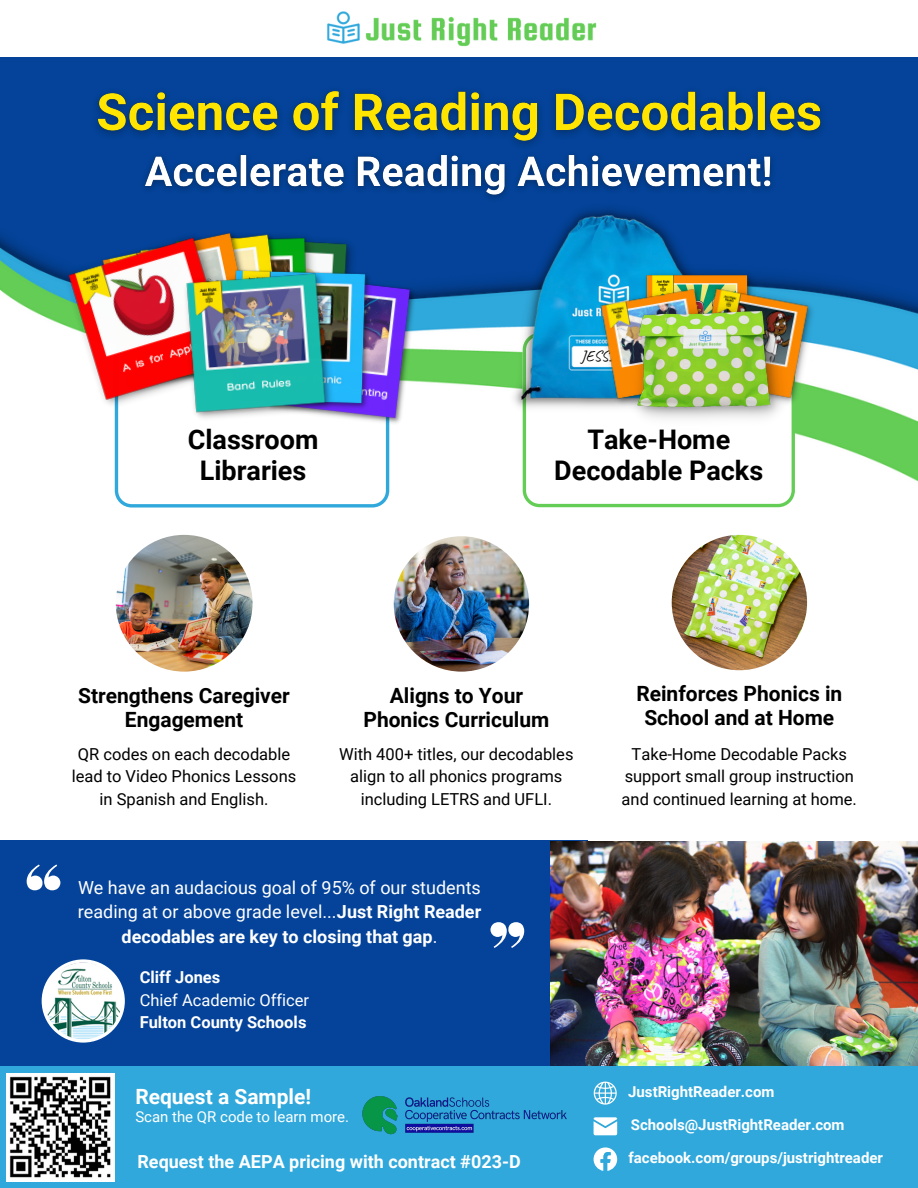
<style>
.page{position:relative;width:918px;height:1188px;background:#fff}
.page>*{position:absolute;margin:0;border:0;box-sizing:border-box;transform-origin:0 0}
.t1{font:700 27px/31.5px "Roboto";color:#000;text-align:center}
.t2{font:700 21px/24.8px "Roboto";color:#000;text-align:center}
.t3{font:700 21px "Roboto";color:#fff}
.t4{font:18px/24.8px "Roboto";color:#fff;text-align:center}
.t5{font:700 18px "Roboto";color:#fff}
.t6{font:16.5px/22.5px "Roboto";color:#000;text-align:center}
.t7{font:700 16.5px "Roboto";color:#fff}
.t8{font:16.5px "Roboto";color:#fff}
.t9{font:15.15px "Caveat";color:#000}
.t10{font:700 15px "Roboto";color:#fff}
.t11{font:15px "Roboto";color:#fff}
.s1{font-weight:700}
</style>
<div class="page">
<div style="left:0;top:0;width:918px;height:579px;background:#044399"></div>
<img style="left:0;top:235px;width:918px;height:314px">
<div style="left:0;top:549px;width:918px;height:236px;background:#fff"></div>
<svg style="left:523px;top:414px;width:272px;height:93px;background:#f5fbf4"></svg>
<svg style="left:115px;top:417px;width:274px;height:91px;background:#f2f9fc"></svg>
<img style="left:324px;top:235px;width:37px;height:31px">
<img style="left:294px;top:235px;width:30px;height:30px">
<img style="left:269px;top:234px;width:25px;height:31px">
<img style="left:250px;top:234px;width:19px;height:31px">
<img style="left:57px;top:232px;width:193px;height:185px">
<img style="left:263px;top:270px;width:157px;height:159px">
<img style="left:340px;top:266px;width:34px;height:148px">
<img style="left:179px;top:265px;width:161px;height:162px">
<img style="left:508px;top:210px;width:204px;height:204px">
<img style="left:640px;top:268px;width:117px;height:12px">
<img style="left:592px;top:279px;width:133px;height:133px">
<img style="left:688px;top:280px;width:133px;height:133px">
<img style="left:611px;top:285px;width:202px;height:145px">
<img style="left:672px;top:535px;width:135px;height:135px;border-radius:50%">
<img style="left:394px;top:536px;width:135px;height:136px;border-radius:50%">
<img style="left:116px;top:535px;width:137px;height:137px;border-radius:50%">
<div style="left:0;top:840px;width:587px;height:253px;background:#044399"></div>
<img style="left:551px;top:841px;width:367px;height:225px">
<div style="left:0;top:1066px;width:918px;height:122px;background:#30a8db"></div>
<svg style="left:593px;top:1081px;width:24px;height:24px"></svg>
<svg style="left:594px;top:1117px;width:23px;height:18px"></svg>
<img style="left:7px;top:1073px;width:108px;height:108px">
<svg style="left:594px;top:1147px;width:23px;height:24px"></svg>
<div style="left:0;top:0;width:918px;height:57px;background:#fff"></div>
<img style="left:327px;top:11px;width:270px;height:36px">
<svg style="left:42px;top:959px;width:83px;height:84px"></svg>
<img style="left:45px;top:963px;width:77px;height:76px;border-radius:50%">
<svg style="left:27px;top:864px;width:33px;height:26px"></svg>
<svg style="left:490px;top:922px;width:34px;height:26px"></svg>
<img style="left:144px;top:159px;width:629px;height:51px">
<img style="left:97px;top:91px;width:726px;height:68px">
<img style="left:362px;top:1096px;width:205px;height:39px">
<h1 class="t1" style="left:188px;top:424px;width:132px">Classroom<br>Libraries</h1>
<p class="t9" style="left:581px;top:347px;width:43px">JESSIE</p>
<h1 class="t1" style="left:554px;top:424px;width:210px">Take-Home<br>Decodable Packs</h1>
<p class="t2" style="left:364px;top:683px;width:187px">Aligns to Your<br>Phonics Curriculum</p>
<p class="t2" style="left:636px;top:681px;width:208px">Reinforces Phonics in<br>School and at Home</p>
<p class="t6" style="left:622px;top:743px;width:237px">Take-Home Decodable Packs support small group instruction and continued learning at home.</p>
<p class="t2" style="left:78px;top:683px;width:213px">Strengthens Caregiver<br>Engagement</p>
<p class="t6" style="left:72px;top:743px;width:226px">QR codes on each decodable lead to Video Phonics Lessons in Spanish and English.</p>
<p class="t6" style="left:339px;top:743px;width:236px">With 400+ titles, our decodables align to all phonics programs including LETRS and UFLI.</p>
<p class="t4" style="left:78px;top:875px;width:405px">We have an audacious goal of 95% of our students reading at or above grade level...<span class="s1">Just Right Reader decodables are key to closing that gap</span>.</p>
<p class="t7" style="left:140px;top:968px;width:82px">Cliff Jones</p>
<p class="t8" style="left:140px;top:990px;width:171px">Chief Academic Officer</p>
<p class="t7" style="left:140px;top:1013px;width:168px">Fulton County Schools</p>
<p class="t3" style="left:135px;top:1084px;width:177px">Request a Sample!</p>
<p class="t11" style="left:135px;top:1108px;width:215px">Scan the QR code to learn more.</p>
<p class="t5" style="left:137px;top:1149px;width:385px">Request the AEPA pricing with contract #023-D</p>
<p class="t10" style="left:628px;top:1083px;width:148px">JustRightReader.com</p>
<p class="t10" style="left:631px;top:1116px;width:215px">Schools@JustRightReader.com</p>
<p class="t10" style="left:629px;top:1149px;width:256px">facebook.com/groups/justrightreader</p>
</div>
